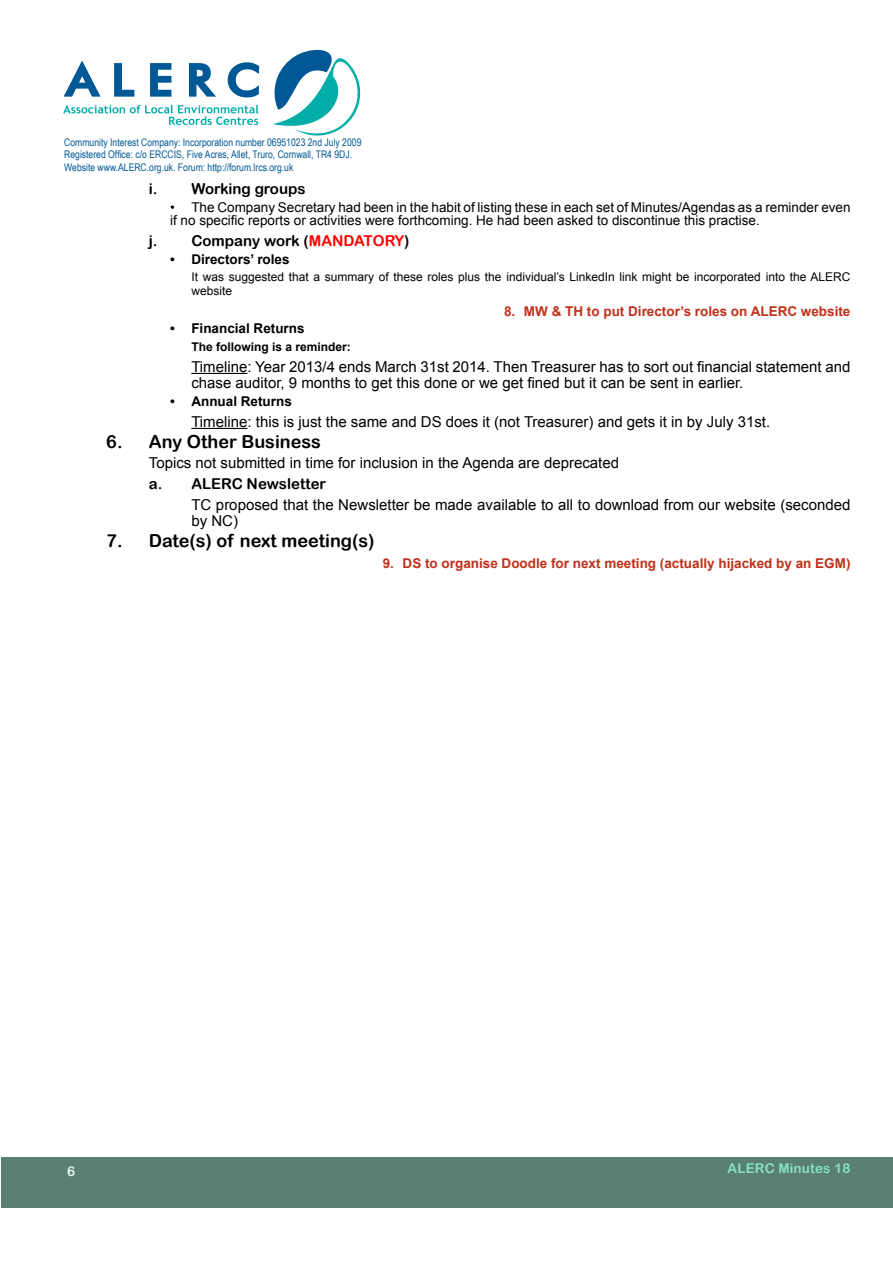
<style>
.page{position:relative;width:893px;height:1263px;background:#fff}
.page>*{position:absolute;margin:0;border:0;box-sizing:border-box;transform-origin:0 0}
.t1{font:18px "Arial Rounded MT Bold";color:#000}
.t2{font:15px/16.5px "Arial";color:#000}
.t3{font:15px "Arial Rounded MT Bold";color:#000}
.t4{font:13.5px/13.5px "Arial";color:#000}
.t5{font:700 13.5px "Arial";color:#bf311a}
.t6{font:700 13.5px "Arial";color:#000}
.t7{font:13.5px "Arial Rounded MT Bold";letter-spacing:.01em;color:#87e2bf}
.t8{font:13.5px "Arial Rounded MT Bold";color:#e7f9f2}
.t9{font:12px/13.5px "Arial";color:#000}
.t10{font:700 12px "Arial";color:#000}
.t11{font:10.5px/12.6px "Arial Narrow";color:#005996}
.s1{color:#f00}
</style>
<div class="page">
<div style="left:2px;top:1157px;width:891px;height:50px;background:#5a8073"></div>
<svg style="left:64px;top:60px;width:195px;height:37px"></svg>
<svg style="left:63px;top:105px;width:195px;height:20px"></svg>
<svg style="left:272px;top:49px;width:89px;height:87px"></svg>
<hr style="left:191px;top:373px;width:56px;height:1px;background:#000">
<hr style="left:191px;top:428px;width:56px;height:1px;background:#000">
<p class="t11" style="left:64px;top:135px;width:299px">Community Interest Company: Incorporation number 06951023 2nd July 2009<br>Registered Office: c/o ERCCIS, Five Acres, Allet, Truro, Cornwall, TR4 9DJ.<br>Website www.ALERC.org.uk. Forum: http://forum.lrcs.org.uk</p>
<p class="t3" style="left:149px;top:180px;width:158px">i. Working groups</p>
<p class="t4" style="left:170px;top:200px;width:682px">• The Company Secretary had been in the habit of listing these in each set of Minutes/Agendas as a reminder even if no specific reports or activities were forthcoming. He had been asked to discontinue this practise.</p>
<p class="t3" style="left:149px;top:232px;width:262px">j. Company work (<span class="s1">MANDATORY</span>)</p>
<p class="t6" style="left:170px;top:250px;width:121px">• Directors’ roles</p>
<p class="t9" style="left:191px;top:270px;width:661px">It was suggested that a summary of these roles plus the individual’s LinkedIn link might be incorporated into the ALERC website</p>
<p class="t5" style="left:504px;top:302px;width:348px">8. MW &amp; TH to put Director’s roles on ALERC website</p>
<p class="t6" style="left:170px;top:320px;width:136px">• Financial Returns</p>
<p class="t10" style="left:191px;top:339px;width:161px">The following is a reminder:</p>
<p class="t2" style="left:191px;top:358px;width:661px">Timeline: Year 2013/4 ends March 31st 2014. Then Treasurer has to sort out financial statement and chase auditor, 9 months to get this done or we get fined but it can be sent in earlier.</p>
<p class="t6" style="left:170px;top:392px;width:123px">• Annual Returns</p>
<p class="t2" style="left:191px;top:413px;width:580px">Timeline: this is just the same and DS does it (not Treasurer) and gets it in by July 31st.</p>
<p class="t1" style="left:106px;top:430px;width:216px">6. Any Other Business</p>
<p class="t2" style="left:149px;top:455px;width:472px">Topics not submitted in time for inclusion in the Agenda are deprecated</p>
<p class="t3" style="left:149px;top:475px;width:179px">a. ALERC Newsletter</p>
<p class="t2" style="left:191px;top:496px;width:661px">TC proposed that the Newsletter be made available to all to download from our website (seconded by NC)</p>
<p class="t1" style="left:106px;top:530px;width:270px">7. Date(s) of next meeting(s)</p>
<p class="t5" style="left:383px;top:554px;width:469px">9. DS to organise Doodle for next meeting (actually hijacked by an EGM)</p>
<p class="t8" style="left:67px;top:1163px;width:10px">6</p>
<p class="t7" style="left:728px;top:1160px;width:124px">ALERC Minutes 18</p>
</div>
